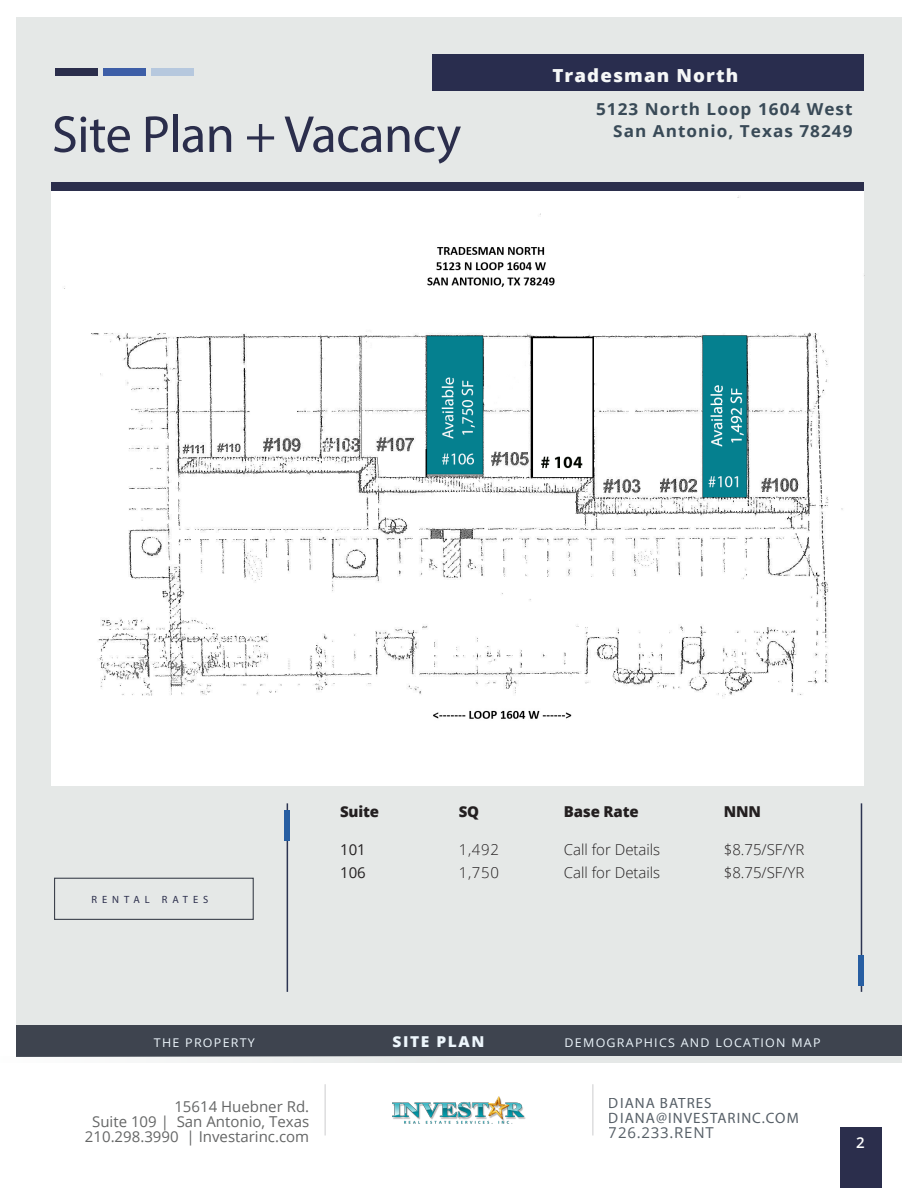
<style>
.page{position:relative;width:918px;height:1188px;background:#fff}
.page>*{position:absolute;margin:0;border:0;box-sizing:border-box;transform-origin:0 0}
.t1{font:52.5px "Myriad Pro";letter-spacing:-.01em;color:#2b2e4c}
.t2{font:800 18px "Open Sans";letter-spacing:.06em;color:#f5f7f7;scale:1.04 1}
.t3{font:700 16.5px/22.5px "Open Sans";letter-spacing:.06em;color:#394a57;text-align:right;scale:1.04 1}
.t4{font:15px/15px "Open Sans";color:#656666;text-align:right}
.t5{font:300 15px "Open Sans";color:#231f20}
.t6{font:15px/15px "Myriad Pro";letter-spacing:.07em;color:#3e4851}
.t7{font:800 15px "Open Sans";letter-spacing:-.01em;color:#231f20}
.t8{font:15px "Open Sans";letter-spacing:.05em;color:#3e4851}
.t9{font:800 15px "Open Sans";letter-spacing:.1em;color:#edf6fc;scale:1.04 1}
.t10{font:15px "Open Sans";color:#231f20}
.t11{font:600 15px "Open Sans";color:#fff}
.t12{font:12px "Open Sans";letter-spacing:.1em;color:#edf6fc;scale:1.04 1}
.t13{font:10.5px "Myriad Pro";letter-spacing:.47em;color:#2b2e4c}
</style>
<div class="page">
<div style="left:840px;top:1127px;width:42px;height:61px;background:#2b2e4c"></div>
<img style="left:393px;top:1096px;width:132px;height:28px">
<hr style="left:592px;top:1084px;width:2px;height:51px;background:#ddddde">
<hr style="left:324px;top:1084px;width:2px;height:51px;background:#ddddde">
<div style="left:16px;top:17px;width:886px;height:1013px;background:#e5e8e7"></div>
<div style="left:55px;top:68px;width:43px;height:8px;background:#2b2e4c"></div>
<div style="left:103px;top:68px;width:43px;height:8px;background:#3d5ea7"></div>
<div style="left:151px;top:68px;width:42px;height:8px;background:#b6c8de"></div>
<img style="left:52px;top:191px;width:812px;height:595px">
<div style="left:52px;top:182px;width:812px;height:9px;background:#2b2e4c"></div>
<div style="left:16px;top:1025px;width:886px;height:32px;background:#3e444f"></div>
<div style="left:432px;top:54px;width:432px;height:37px;background:#292d4e"></div>
<hr style="left:287px;top:803px;width:1px;height:189px;background:#2c3452">
<div style="left:285px;top:810px;width:5px;height:31px;background:#275ea2"></div>
<hr style="left:861px;top:803px;width:1px;height:189px;background:#2c3452">
<div style="left:859px;top:955px;width:5px;height:31px;background:#275ea2"></div>
<div style="left:54px;top:878px;width:200px;height:42px;border:1px solid #3e434e"></div>
<svg style="left:16px;top:1056px;width:886px;height:7px;fill:#e5e8e7"></svg>
<p class="t1" style="left:52px;top:102px;width:411px">Site Plan + Vacancy</p>
<p class="t2" style="left:552px;top:61px;width:180px">Tradesman North</p>
<p class="t3" style="left:596px;top:97px;width:248px">5123 North Loop 1604 West<br>San Antonio, Texas 78249</p>
<p class="t13" style="left:92px;top:893px;width:118px">RENTAL RATES</p>
<p class="t7" style="left:340px;top:800px;width:41px">Suite</p>
<p class="t7" style="left:459px;top:800px;width:22px">SQ</p>
<p class="t7" style="left:564px;top:800px;width:77px">Base Rate</p>
<p class="t7" style="left:724px;top:800px;width:39px">NNN</p>
<p class="t10" style="left:340px;top:840px;width:27px">101</p>
<p class="t5" style="left:459px;top:840px;width:42px">1,492</p>
<p class="t5" style="left:564px;top:840px;width:98px">Call for Details</p>
<p class="t5" style="left:724px;top:840px;width:82px">$8.75/SF/YR</p>
<p class="t10" style="left:340px;top:862px;width:27px">106</p>
<p class="t5" style="left:459px;top:862px;width:42px">1,750</p>
<p class="t5" style="left:564px;top:862px;width:98px">Call for Details</p>
<p class="t5" style="left:724px;top:862px;width:82px">$8.75/SF/YR</p>
<p class="t12" style="left:154px;top:1034px;width:99px">THE PROPERTY</p>
<p class="t9" style="left:392px;top:1030px;width:90px">SITE PLAN</p>
<p class="t12" style="left:565px;top:1034px;width:248px">DEMOGRAPHICS AND LOCATION MAP</p>
<p class="t4" style="left:85px;top:1098px;width:226px">15614 Huebner Rd.<br>Suite 109 | San Antonio, Texas<br>210.298.3990 | Investarinc.com</p>
<p class="t6" style="left:609px;top:1096px;width:191px">DIANA BATRES<br>DIANA@INVESTARINC.COM</p>
<p class="t8" style="left:609px;top:1123px;width:106px">726.233.RENT</p>
<p class="t11" style="left:856px;top:1133px;width:10px">2</p>
</div>
